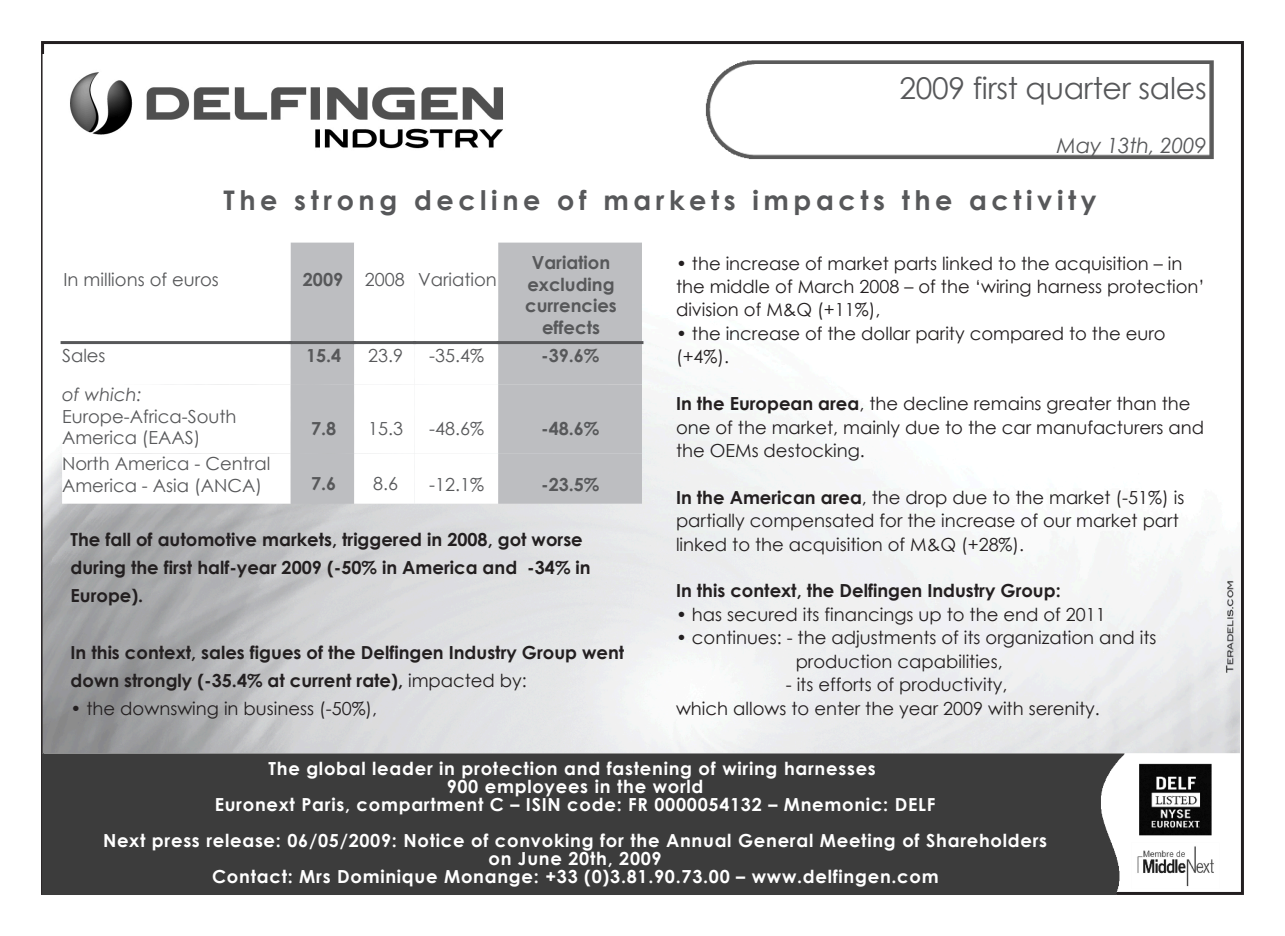
<style>
.page{position:relative;width:1285px;height:936px;background:#fff}
.page>*{position:absolute;margin:0;border:0;box-sizing:border-box;transform-origin:0 0}
.t1{font:30px "Century Gothic";letter-spacing:-.01em;color:#57585a}
.t2{font:700 27px "Century Gothic";letter-spacing:.15em;color:#57585a}
.t3{font:italic 21px "Century Gothic";letter-spacing:-.01em;color:#57585a}
.t4{font:18px/23.4px "Century Gothic";letter-spacing:-.025em;color:#231f20}
.t5{font:700 18px/18px "Century Gothic";letter-spacing:.02em;color:#fff;text-align:center}
.t6{font:700 18px/28.2px "Century Gothic";letter-spacing:-.02em;color:#231f20}
.t7{font:18px/21.6px "Century Gothic";letter-spacing:-.005em;color:#57585a}
.t8{font:700 18px/21.6px "Century Gothic";letter-spacing:-.02em;color:#57585a;text-align:center}
.t9{font:18px/21.6px "Century Gothic";letter-spacing:-.035em;color:#57585a}
.t10{font:700 18px "Century Gothic";letter-spacing:-.04em;color:#231f20}
.t11{font:18px "Century Gothic";letter-spacing:-.005em;color:#231f20}
.t12{font:700 18px "Century Gothic";letter-spacing:.04em;color:#fff}
.t13{font:italic 18px "Century Gothic";letter-spacing:-.035em;color:#57585a}
.s1{font-weight:400}
.s2{font-weight:700}
</style>
<div class="page">
<img style="left:43px;top:341px;width:1195px;height:411px">
<img style="left:42px;top:752px;width:1199px;height:142px">
<img style="left:70px;top:72px;width:433px;height:77px">
<div style="left:291px;top:242px;width:63px;height:100px;background:#bdbec1"></div>
<div style="left:498px;top:242px;width:144px;height:100px;background:#bdbec1"></div>
<div style="left:62px;top:342px;width:229px;height:42px;background:#fff"></div>
<div style="left:291px;top:342px;width:63px;height:42px;background:#bdbec1"></div>
<div style="left:354px;top:342px;width:60px;height:42px;background:#fff"></div>
<div style="left:414px;top:342px;width:84px;height:42px;background:#fff"></div>
<div style="left:498px;top:342px;width:144px;height:42px;background:#bdbec1"></div>
<div style="left:62px;top:384px;width:229px;height:69px;background:#fff"></div>
<div style="left:291px;top:384px;width:63px;height:69px;background:#bdbec1"></div>
<div style="left:354px;top:384px;width:60px;height:69px;background:#fff"></div>
<div style="left:414px;top:384px;width:84px;height:69px;background:#fff"></div>
<div style="left:498px;top:384px;width:144px;height:69px;background:#bdbec1"></div>
<div style="left:62px;top:453px;width:229px;height:50px;background:#fff"></div>
<div style="left:291px;top:453px;width:63px;height:50px;background:#bdbec1"></div>
<div style="left:354px;top:453px;width:60px;height:50px;background:#fff"></div>
<div style="left:414px;top:453px;width:84px;height:50px;background:#fff"></div>
<div style="left:498px;top:453px;width:144px;height:50px;background:#bdbec1"></div>
<img style="left:705px;top:60px;width:509px;height:100px">
<hr style="left:62px;top:341px;width:229px;height:3px;background:#57585a">
<hr style="left:291px;top:341px;width:63px;height:3px;background:#57585a">
<hr style="left:354px;top:341px;width:60px;height:3px;background:#57585a">
<hr style="left:414px;top:341px;width:84px;height:3px;background:#57585a">
<hr style="left:498px;top:341px;width:144px;height:3px;background:#57585a">
<h1 class="t1" style="left:899px;top:68px;width:307px">2009 firstq uarte r sale s</h1>
<p class="t3" style="left:1056px;top:131px;width:145px">M ay 13th , 2009</p>
<h2 class="t2" style="left:223px;top:183px;width:871px">Th e s trong de cline ofm ark e ts im pacts th e activity</h2>
<p class="t9" style="left:64px;top:268px;width:156px">In m illions ofe uros</p>
<p class="t8" style="left:303px;top:268px;width:37px">2009</p>
<p class="t7" style="left:365px;top:268px;width:134px">2008 Variation</p>
<p class="t8" style="left:525px;top:251px;width:90px">Variation<br>e xcluding curre ncie s e ffe cts</p>
<p class="t7" style="left:62px;top:344px;width:44px">Sale s</p>
<p class="t8" style="left:306px;top:344px;width:37px">15.4</p>
<p class="t7" style="left:368px;top:344px;width:31px">23.9</p>
<p class="t7" style="left:429px;top:344px;width:56px">-35.4%</p>
<p class="t8" style="left:541px;top:344px;width:57px">- 39 .6%</p>
<p class="t13" style="left:62px;top:383px;width:81px">ofw h ich :</p>
<p class="t7" style="left:62px;top:405px;width:170px">Europe -Africa-South<br>Am e rica (EAAS)</p>
<p class="t8" style="left:311px;top:417px;width:27px">7.8</p>
<p class="t7" style="left:368px;top:417px;width:36px">15.3</p>
<p class="t7" style="left:429px;top:417px;width:56px">-48.6%</p>
<p class="t8" style="left:541px;top:417px;width:57px">- 48.6%</p>
<p class="t9" style="left:62px;top:452px;width:223px">North A m e rica - Ce ntral<br>Am e rica - Asia (ANCA)</p>
<p class="t8" style="left:311px;top:472px;width:27px">7.6</p>
<p class="t7" style="left:373px;top:472px;width:26px">8.6</p>
<p class="t7" style="left:429px;top:472px;width:56px">-12.1%</p>
<p class="t8" style="left:541px;top:472px;width:57px">- 23.5%</p>
<p class="t6" style="left:71px;top:524px;width:522px">Th e fallofautom otive m ark e ts ,trigge re d in 2008,gotw orse during th e firsth alf- y e ar 2009 (- 50% in A m e rica and - 34% in<br>Europe ).</p>
<p class="t6" style="left:71px;top:637px;width:560px">In th is conte xt, sale s figue s ofth e D e lfinge n Industry Group w e nt dow n strongly (- 35.4% atcurre ntrate ), <span class="s1">im pacte d by :</span></p>
<p class="t11" style="left:71px;top:697px;width:309px">• th e dow nsw ing in busine ss (-50%),</p>
<p class="t4" style="left:676px;top:251px;width:533px">• th e incre ase ofm ark e tparts link e d to th e acq uisition – in<br>th e m iddle ofM arch 2008 – ofth e ‘w iring h arne ss prote ction’ division ofM &amp;Q (+ 11%),</p>
<p class="t4" style="left:676px;top:321px;width:491px">• th e incre ase ofth e dollar parity com pare d to th e e uro (+ 4%).</p>
<p class="t4" style="left:676px;top:391px;width:529px"><span class="s2">In th e Europe an are a</span>, th e de cline re m ains gre ate r th an th e one ofth e m ark e t, m ainly due to th e car m anufacture rs and th e O EM s de stock ing.</p>
<p class="t4" style="left:676px;top:485px;width:509px;text-align:justify"><span class="s2">In th e A m e rican are a</span>, th e drop due to th e m ark e t(-51%) is partially com pe nsate d for th e incre ase ofour m ark e tpart link e d to th e acq uisition ofM &amp;Q (+ 28%).</p>
<p class="t10" style="left:676px;top:579px;width:386px">In th is conte xt, th e D e lfinge n Industry Group:</p>
<p class="t4" style="left:676px;top:602px;width:431px">• h as se cure d its financings up to th e e nd of2011</p>
<p class="t4" style="left:795px;top:625px;width:361px;text-indent:-120px">• continue s: - th e adjustm e nts ofits organization and its production capabilitie s,</p>
<p class="t4" style="left:676px;top:672px;width:428px;text-indent:110px">- its e fforts ofproductivity ,<br>w h ich allow s to e nte r th e ye ar 2009 w ith se re nity.</p>
<p class="t5" style="left:268px;top:758px;width:606px">Th e globalle ade r in prote ction and fas te ning ofw iring h arne s s e s</p>
<p class="t12" style="left:446px;top:774px;width:258px">900e mploye e s inth e world</p>
<p class="t5" style="left:215px;top:794px;width:728px">Eurone xtParis , com partm e ntC – ISIN code : FR 0000054132 – M ne m onic: D ELF</p>
<p class="t5" style="left:103px;top:830px;width:942px">Ne xtpre s s re le as e : 06/05/2009 : Notice ofconvok ing for th e A nnualG e ne ralM e e ting ofSh are h olde rs on June 20th , 2009<br>Contact: M rs D om iniq ue M onange : + 33 (0)3.81.9 0.73.00 – w w w .de lfinge n.com</p>
</div>
